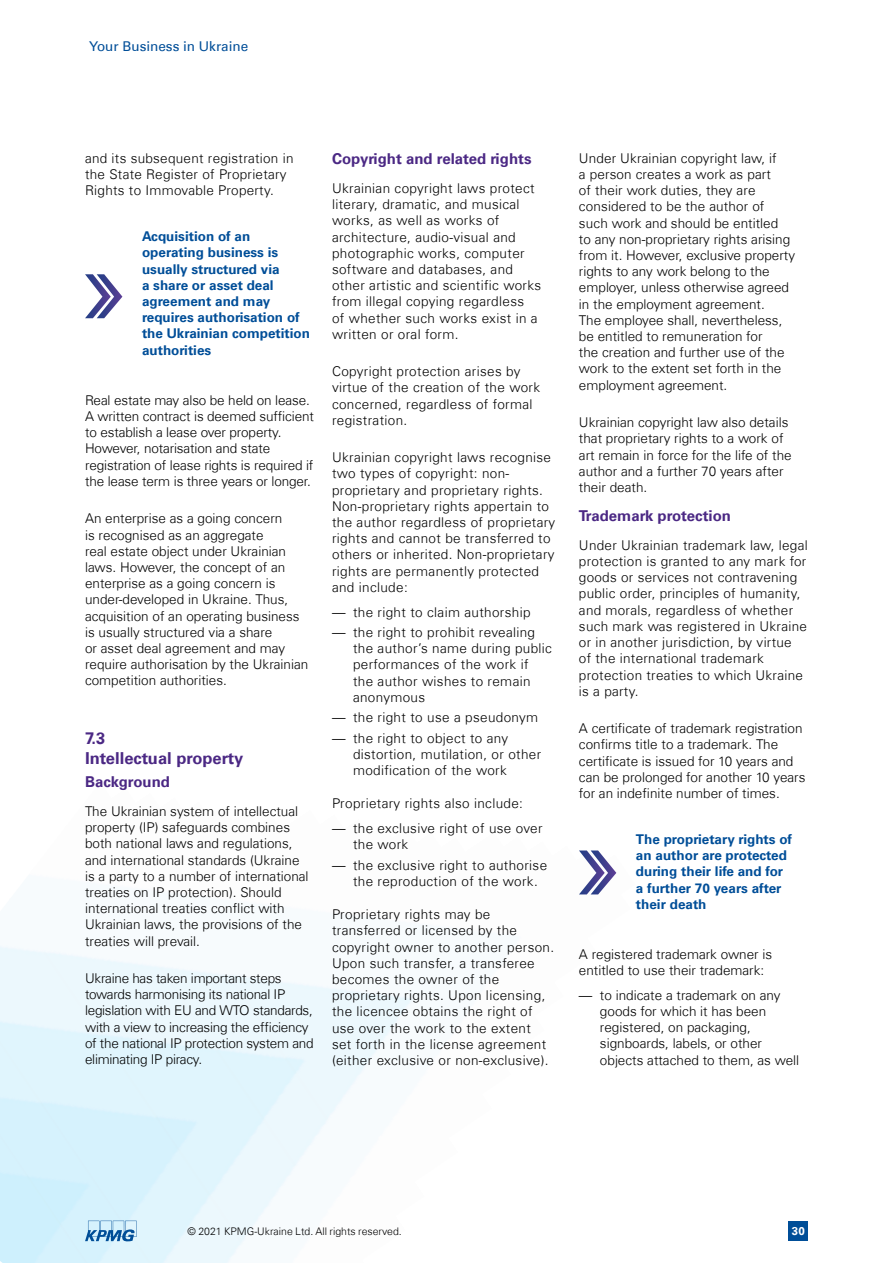
<style>
.page{position:relative;width:893px;height:1263px;background:#fff}
.page>*{position:absolute;margin:0;border:0;box-sizing:border-box;transform-origin:0 0}
.t1{font:700 16.5px/19.5px "Universfor KPMG";color:#4b2884}
.t2{font:700 15px "Universfor KPMG";color:#4b2884}
.t3{font:300 13.5px/16.2px "Universfor KPMG";color:#000}
.t4{font:300 13.5px/16.2px "Universfor KPMG";letter-spacing:.025em;color:#000}
.t5{font:300 13.5px/16.2px "Universfor KPMG";letter-spacing:.02em;color:#000}
.t6{font:700 13.5px/16.2px "Universfor KPMG";color:#004e98}
.t7{font:300 13.5px/16.2px "Universfor KPMG";letter-spacing:-.02em;color:#000}
.t8{font:13.5px "Universfor KPMG";color:#004e98}
.t9{font:700 11.4px "Universfor KPMG";color:#fff}
.t10{font:300 10.5px "Universfor KPMG";color:#000}
</style>
<div class="page">
<div style="left:789px;top:1221px;width:19px;height:19px;background:#004e98"></div>
<img style="left:66px;top:898px;width:253px;height:362px">
<img style="left:120px;top:898px;width:199px;height:318px">
<img style="left:178px;top:898px;width:141px;height:284px">
<img style="left:251px;top:898px;width:94px;height:241px">
<img style="left:304px;top:898px;width:66px;height:197px">
<img style="left:362px;top:898px;width:51px;height:163px">
<svg style="left:579px;top:850px;width:37px;height:44px"></svg>
<svg style="left:85px;top:274px;width:37px;height:44px"></svg>
<svg style="left:85px;top:1221px;width:52px;height:20px"></svg>
<p class="t8" style="left:89px;top:38px;width:160px">Your Business in Ukraine</p>
<p class="t5" style="left:85px;top:150px;width:210px">and its subsequent registration in the State Register of Proprietary<br>Rights to Immovable Property.</p>
<p class="t6" style="left:142px;top:228px;width:170px">Acquisition of an operating business is usually structured via<br>a share or asset deal agreement and may requires authorisation of the Ukrainian competition authorities</p>
<p class="t3" style="left:85px;top:392px;width:230px">Real estate may also be held on lease.<br>A written contract is deemed sufficient to establish a lease over property.<br>However, notarisation and state registration of lease rights is required if the lease term is three years or longer.</p>
<p class="t3" style="left:85px;top:510px;width:225px">An enterprise as a going concern<br>is recognised as an aggregate<br>real estate object under Ukrainian laws. However, the concept of an enterprise as a going concern is under-developed in Ukraine. Thus, acquisition of an operating business is usually structured via a share<br>or asset deal agreement and may require authorisation by the Ukrainian competition authorities.</p>
<p class="t1" style="left:85px;top:728px;width:160px">7.3<br>Intellectual property</p>
<p class="t2" style="left:85px;top:773px;width:86px">Background</p>
<p class="t3" style="left:85px;top:803px;width:225px">The Ukrainian system of intellectual property (IP) safeguards combines both national laws and regulations, and international standards (Ukraine is a party to a number of international treaties on IP protection). Should international treaties conflict with Ukrainian laws, the provisions of the treaties will prevail.</p>
<p class="t7" style="left:85px;top:970px;width:230px">Ukraine has taken important steps towards harmonising its national IP legislation with EU and WTO standards, with a view to increasing the efficiency of the national IP protection system and eliminating IP piracy.</p>
<p class="t2" style="left:332px;top:150px;width:201px">Copyright and related rights</p>
<p class="t4" style="left:332px;top:180px;width:211px">Ukrainian copyright laws protect literary, dramatic, and musical works, as well as works of architecture, audio-visual and photographic works, computer software and databases, and other artistic and scientific works from illegal copying regardless<br>of whether such works exist in a written or oral form.</p>
<p class="t4" style="left:332px;top:363px;width:210px">Copyright protection arises by virtue of the creation of the work concerned, regardless of formal registration.</p>
<p class="t4" style="left:332px;top:449px;width:225px">Ukrainian copyright laws recognise two types of copyright: non&shy;proprietary and proprietary rights.<br>Non-proprietary rights appertain to the author regardless of proprietary rights and cannot be transferred to others or inherited. Non-proprietary rights are permanently protected and include:</p>
<p class="t4" style="left:332px;top:604px;width:200px">— the right to claim authorship</p>
<p class="t4" style="left:353px;top:624px;width:201px;text-indent:-21px">— the right to prohibit revealing the author’s name during public performances of the work if the author wishes to remain anonymous</p>
<p class="t4" style="left:332px;top:709px;width:208px">— the right to use a pseudonym</p>
<p class="t4" style="left:353px;top:730px;width:190px;text-indent:-21px">— the right to object to any distortion, mutilation, or other modification of the work</p>
<p class="t4" style="left:332px;top:795px;width:192px">Proprietary rights also include:</p>
<p class="t4" style="left:353px;top:820px;width:191px;text-indent:-21px">— the exclusive right of use over the work</p>
<p class="t4" style="left:353px;top:857px;width:196px;text-indent:-21px">— the exclusive right to authorise the reproduction of the work.</p>
<p class="t4" style="left:332px;top:906px;width:224px">Proprietary rights may be transferred or licensed by the copyright owner to another person.<br>Upon such transfer, a transferee becomes the owner of the proprietary rights. Upon licensing, the licencee obtains the right of use over the work to the extent<br>set forth in the license agreement (either exclusive or non-exclusive).</p>
<p class="t3" style="left:579px;top:150px;width:218px">Under Ukrainian copyright law, if<br>a person creates a work as part<br>of their work duties, they are considered to be the author of such work and should be entitled<br>to any non-proprietary rights arising from it. However, exclusive property rights to any work belong to the employer, unless otherwise agreed in the employment agreement.<br>The employee shall, nevertheless, be entitled to remuneration for<br>the creation and further use of the work to the extent set forth in the employment agreement.</p>
<p class="t3" style="left:579px;top:414px;width:214px">Ukrainian copyright law also details that proprietary rights to a work of art remain in force for the life of the author and a further 70 years after their death.</p>
<p class="t2" style="left:579px;top:507px;width:154px">Trademark protection</p>
<p class="t5" style="left:579px;top:537px;width:230px">Under Ukrainian trademark law, legal protection is granted to any mark for goods or services not contravening public order, principles of humanity, and morals, regardless of whether such mark was registered in Ukraine or in another jurisdiction, by virtue<br>of the international trademark protection treaties to which Ukraine is a party.</p>
<p class="t3" style="left:579px;top:720px;width:228px">A certificate of trademark registration confirms title to a trademark. The certificate is issued for 10 years and can be prolonged for another 10 years for an indefinite number of times.</p>
<p class="t6" style="left:636px;top:831px;width:158px">The proprietary rights of an author are protected during their life and for a further 70 years after their death</p>
<p class="t3" style="left:579px;top:946px;width:195px">A registered trademark owner is entitled to use their trademark:</p>
<p class="t3" style="left:600px;top:987px;width:201px;text-indent:-21px">— to indicate a trademark on any goods for which it has been registered, on packaging, signboards, labels, or other objects attached to them, as well</p>
<p class="t10" style="left:188px;top:1225px;width:216px">© 2021 KPMG-Ukraine Ltd. All rights reserved.</p>
<p class="t9" style="left:792px;top:1224px;width:14px">30</p>
</div>
